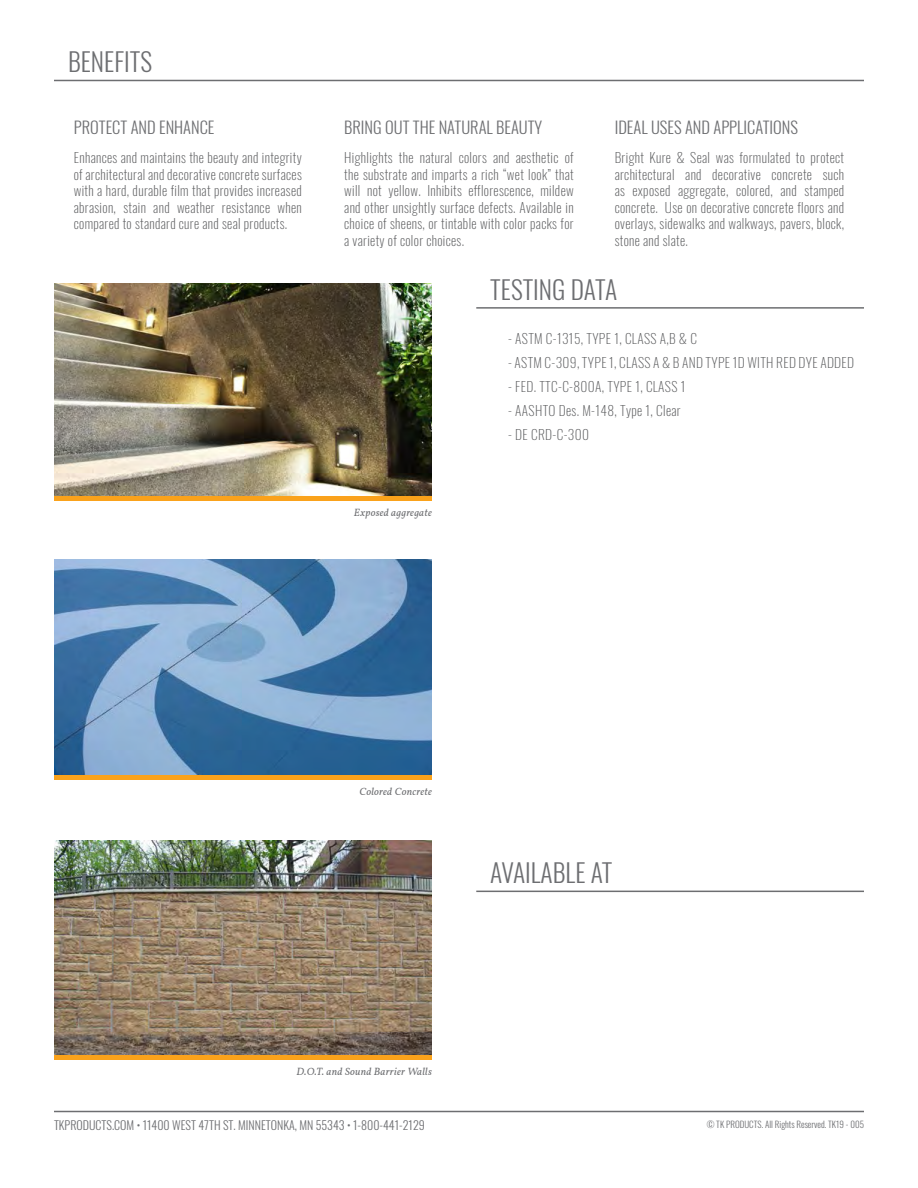
<style>
.page{position:relative;width:918px;height:1188px;background:#fff}
.page>*{position:absolute;margin:0;border:0;box-sizing:border-box;transform-origin:0 0}
.t1{font:300 25.5px "Oswald";color:#6d6e71}
.t2{font:300 16.5px "Oswald";color:#6d6e71}
.t3{font:200 13.5px/16.5px "Oswald";letter-spacing:.025em;color:#5a5b5d;text-align:justify}
.t4{font:300 12px "Oswald";color:#6d6e71}
.t5{font:italic 10.5px "Vollkorn";letter-spacing:.025em;color:#6d6e71}
.t6{font:300 9px "Oswald";color:#6d6e71}
</style>
<div class="page">
<img style="left:54px;top:283px;width:378px;height:213px">
<hr style="left:54px;top:1111px;width:810px;height:1px;background:#6d6e71">
<hr style="left:54px;top:80px;width:810px;height:1px;background:#6d6e71">
<hr style="left:476px;top:891px;width:388px;height:1px;background:#6d6e71">
<hr style="left:54px;top:496px;width:378px;height:4px;background:#faa21b">
<img style="left:54px;top:560px;width:378px;height:215px">
<div style="left:54px;top:775px;width:378px;height:5px;background:#faa21b"></div>
<hr style="left:476px;top:307px;width:388px;height:2px;background:#6d6e71">
<img style="left:54px;top:840px;width:378px;height:216px">
<hr style="left:54px;top:1056px;width:378px;height:4px;background:#faa21b">
<h1 class="t1" style="left:68px;top:39px;width:86px">BENEFITS</h1>
<p class="t2" style="left:74px;top:113px;width:142px">PROTECT AND ENHANCE</p>
<p class="t3" style="left:74px;top:148px;width:230px">Enhances and maintains the beauty and integrity of architectural and decorative concrete surfaces with a hard, durable film that provides increased abrasion, stain and weather resistance when compared to standard cure and seal products.</p>
<p class="t2" style="left:344px;top:113px;width:200px">BRING OUT THE NATURAL BEAUTY</p>
<p class="t3" style="left:344px;top:148px;width:231px">Highlights the natural colors and aesthetic of the substrate and imparts a rich “wet look” that will not yellow. Inhibits efflorescence, mildew and other unsightly surface defects. Available in choice of sheens, or tintable with color packs for a variety of color choices.</p>
<p class="t2" style="left:615px;top:113px;width:185px">IDEAL USES AND APPLICATIONS</p>
<p class="t3" style="left:615px;top:148px;width:231px">Bright Kure &amp; Seal was formulated to protect architectural and decorative concrete such as exposed aggregate, colored, and stamped concrete. Use on decorative concrete floors and overlays, sidewalks and walkways, pavers, block, stone and slate.</p>
<h1 class="t1" style="left:490px;top:267px;width:128px">TESTING DATA</h1>
<p class="t5" style="left:354px;top:504px;width:80px">Exposed aggregate</p>
<p class="t3" style="left:508px;top:329px;width:190px">- ASTM C-1315, TYPE 1, CLASS A,B &amp; C</p>
<p class="t3" style="left:508px;top:353px;width:348px">- ASTM C-309, TYPE 1, CLASS A &amp; B AND TYPE 1D WITH RED DYE ADDED</p>
<p class="t3" style="left:508px;top:377px;width:179px">- FED. TTC-C-800A, TYPE 1, CLASS 1</p>
<p class="t3" style="left:508px;top:401px;width:174px">- AASHTO Des. M-148, Type 1, Clear</p>
<p class="t3" style="left:508px;top:425px;width:82px">- DE CRD-C-300</p>
<p class="t5" style="left:359px;top:783px;width:74px">Colored Concrete</p>
<h1 class="t1" style="left:490px;top:850px;width:124px">AVAILABLE AT</h1>
<p class="t5" style="left:297px;top:1064px;width:137px">D.O.T. and Sound Barrier Walls</p>
<p class="t4" style="left:54px;top:1114px;width:372px">TKPRODUCTS.COM • 11400 WEST 47TH ST. MINNETONKA, MN 55343 • 1-800-441-2129</p>
<p class="t6" style="left:707px;top:1116px;width:159px">© TK PRODUCTS. All Rights Reserved. TK19 - 005</p>
</div>
